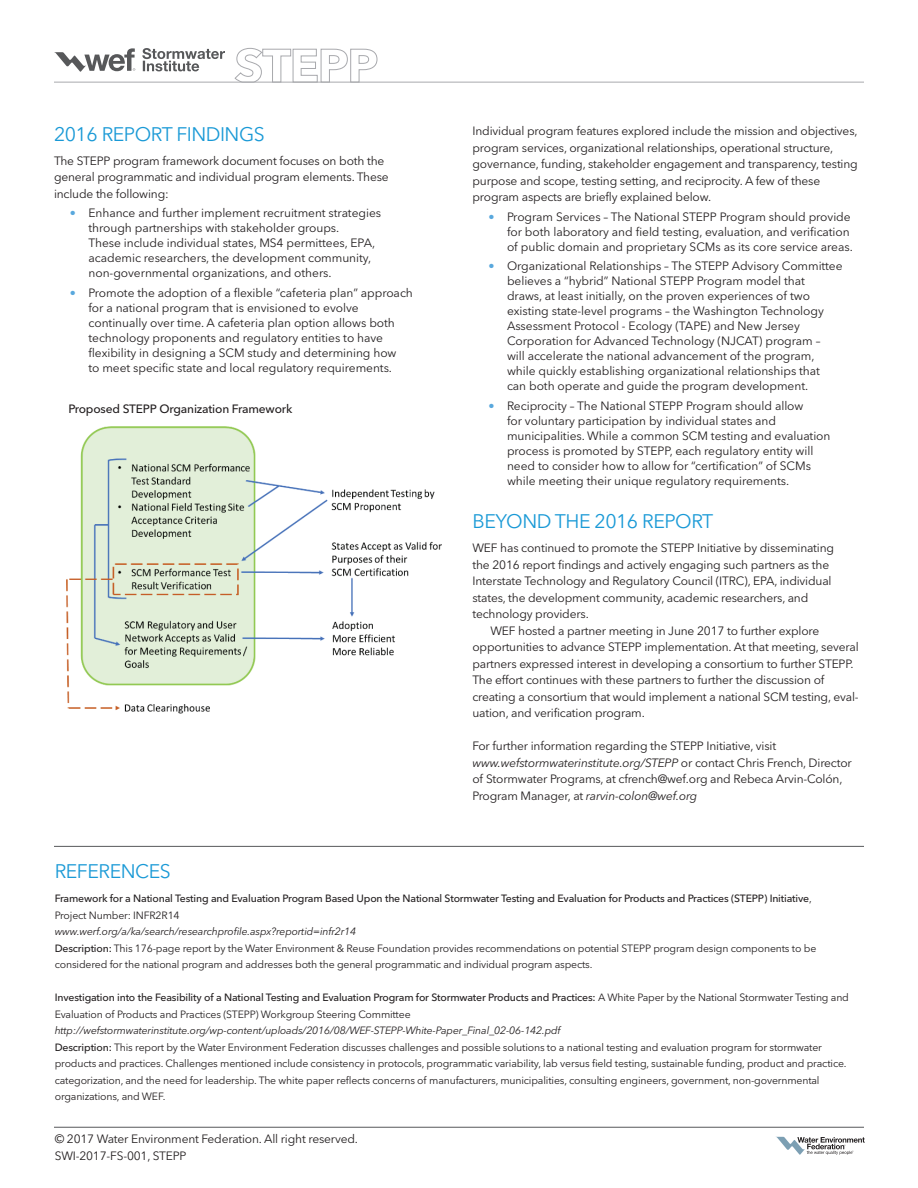
<style>
.page{position:relative;width:918px;height:1188px;background:#fff}
.page>*{position:absolute;margin:0;border:0;box-sizing:border-box;transform-origin:0 0}
.t1{font:19.5px "Avenir Next LT Pro";letter-spacing:-.025em;color:#1999d6}
.t2{font:12px/15px "Avenir Next LT Pro";letter-spacing:-.015em;color:#231f20}
.t3{font:500 12px "Avenir Next LT Pro";letter-spacing:-.015em;color:#231f20}
.t4{font:10.5px/16.5px "Avenir Next LT Pro";letter-spacing:-.015em;color:#231f20}
.t5{font:500 10.5px/16.5px "Avenir Next LT Pro";letter-spacing:-.015em;color:#231f20}
.s1{color:#59a8dd}
.s2{font-style:italic}
.s3{font-weight:400}
.s4{font-weight:500}
</style>
<div class="page">
<img style="left:66px;top:426px;width:376px;height:288px">
<svg style="left:54px;top:48px;width:81px;height:24px"></svg>
<svg style="left:142px;top:48px;width:83px;height:23px"></svg>
<svg style="left:234px;top:48px;width:144px;height:34px"></svg>
<svg style="left:776px;top:1137px;width:89px;height:18px"></svg>
<hr style="left:54px;top:1127px;width:810px;height:1px;background:#57585a">
<hr style="left:54px;top:846px;width:810px;height:1px;background:#57585a">
<hr style="left:54px;top:82px;width:810px;height:1px;background:#a8a9ad">
<h1 class="t1" style="left:54px;top:122px;width:212px">2016 REPORT FINDINGS</h1>
<p class="t2" style="left:54px;top:152px;width:336px;line-height:16.5px">The STEPP program framework document focuses on both the general programmatic and individual program elements. These include the following:</p>
<p class="t2" style="left:88px;top:206px;width:294px;text-indent:-18px"><span class="s1">●</span> Enhance and further implement recruitment strategies through partnerships with stakeholder groups.<br>These include individual states, MS4 permittees, EPA, academic researchers, the development community, non-governmental organizations, and others.</p>
<p class="t2" style="left:88px;top:285px;width:326px;text-indent:-18px"><span class="s1">●</span> Promote the adoption of a flexible “cafeteria plan” approach for a national program that is envisioned to evolve continually over time. A cafeteria plan option allows both technology proponents and regulatory entities to have flexibility in designing a SCM study and determining how<br>to meet specific state and local regulatory requirements.</p>
<p class="t3" style="left:69px;top:401px;width:225px">Proposed STEPP Organization Framework</p>
<p class="t2" style="left:472px;top:123px;width:387px;line-height:16.5px">Individual program features explored include the mission and objectives, program services, organizational relationships, operational structure, governance, funding, stakeholder engagement and transparency, testing purpose and scope, testing setting, and reciprocity. A few of these program aspects are briefly explained below.</p>
<p class="t2" style="left:507px;top:209px;width:347px;text-indent:-18px"><span class="s1">●</span> Program Services – The National STEPP Program should provide for both laboratory and field testing, evaluation, and verification of public domain and proprietary SCMs as its core service areas.</p>
<p class="t2" style="left:507px;top:258px;width:337px;text-indent:-18px"><span class="s1">●</span> Organizational Relationships – The STEPP Advisory Committee believes a “hybrid” National STEPP Program model that draws, at least initially, on the proven experiences of two existing state-level programs – the Washington Technology Assessment Protocol - Ecology (TAPE) and New Jersey Corporation for Advanced Technology (NJCAT) program –<br>will accelerate the national advancement of the program, while quickly establishing organizational relationships that<br>can both operate and guide the program development.</p>
<p class="t2" style="left:507px;top:398px;width:325px;text-indent:-18px"><span class="s1">●</span> Reciprocity – The National STEPP Program should allow<br>for voluntary participation by individual states and municipalities. While a common SCM testing and evaluation process is promoted by STEPP, each regulatory entity will need to consider how to allow for “certification” of SCMs while meeting their unique regulatory requirements.</p>
<h1 class="t1" style="left:472px;top:510px;width:242px">BEYOND THE 2016 REPORT</h1>
<p class="t2" style="left:472px;top:540px;width:363px;line-height:16.5px">WEF has continued to promote the STEPP Initiative by disseminating the 2016 report findings and actively engaging such partners as the Interstate Technology and Regulatory Council (ITRC), EPA, individual states, the development community, academic researchers, and technology providers.</p>
<p class="t2" style="left:472px;top:622px;width:388px;line-height:16.5px;text-indent:18px">WEF hosted a partner meeting in June 2017 to further explore opportunities to advance STEPP implementation. At that meeting, several partners expressed interest in developing a consortium to further STEPP.<br>The effort continues with these partners to further the discussion of creating a consortium that would implement a national SCM testing, eval&shy;uation, and verification program.</p>
<p class="t2" style="left:472px;top:738px;width:381px;line-height:16.5px">For further information regarding the STEPP Initiative, visit <span class="s2">www.wefstormwaterinstitute.org/STEPP</span> or contact Chris French, Director of Stormwater Programs, at cfrench@wef.org and Rebeca Arvin-Colón, Program Manager, at <span class="s2">rarvin-colon@wef.org</span></p>
<h1 class="t1" style="left:55px;top:860px;width:118px">REFERENCES</h1>
<p class="t5" style="left:55px;top:890px;width:759px">Framework for a National Testing and Evaluation Program Based Upon the National Stormwater Testing and Evaluation for Products and Practices (STEPP) Initiative<span class="s3">,<br>Project Number: INFR2R14</span></p>
<p class="t4" style="left:55px;top:923px;width:763px"><span class="s2">www.werf.org/a/ka/search/researchprofile.aspx?reportid=infr2r14<br></span><span class="s4">Description:</span> This 176-page report by the Water Environment &amp; Reuse Foundation provides recommendations on potential STEPP program design components to be considered for the national program and addresses both the general programmatic and individual program aspects.</p>
<p class="t4" style="left:55px;top:989px;width:796px"><span class="s4">Investigation into the Feasibility of a National Testing and Evaluation Program for Stormwater Products and Practices:</span> A White Paper by the National Stormwater Testing and<br>Evaluation of Products and Practices (STEPP) Workgroup Steering Committee</p>
<p class="t4" style="left:55px;top:1022px;width:793px"><span class="s2">http://wefstormwaterinstitute.org/wp-content/uploads/2016/08/WEF-STEPP-White-Paper_Final_02-06-142.pdf<br></span><span class="s4">Description:</span> This report by the Water Environment Federation discusses challenges and possible solutions to a national testing and evaluation program for stormwater products and practices. Challenges mentioned include consistency in protocols, programmatic variability, lab versus field testing, sustainable funding, product and practice. categorization, and the need for leadership. The white paper reflects concerns of manufacturers, municipalities, consulting engineers, government, non-governmental organizations, and WEF.</p>
<p class="t2" style="left:55px;top:1131px;width:305px;line-height:16.5px">© 2017 Water Environment Federation. All right reserved.<br>SWI-2017-FS-001, STEPP</p>
</div>
